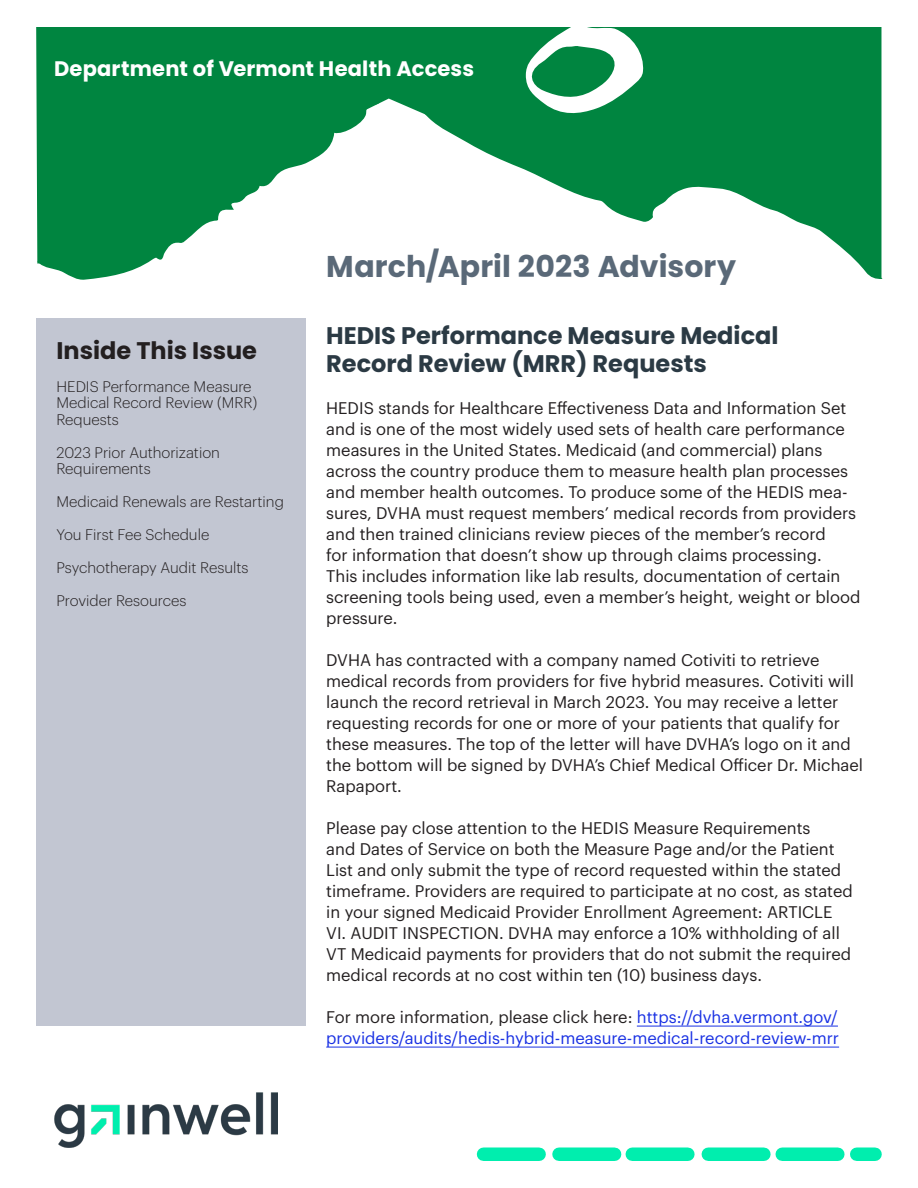
<style>
.page{position:relative;width:918px;height:1188px;background:#fff}
.page>*{position:absolute;margin:0;border:0;box-sizing:border-box;transform-origin:0 0}
.Head_Line{font:700 30px "Poppins";letter-spacing:.005em;color:#5a6978}
.t1{font:700 24px/28.5px "Poppins";color:#2b3a44}
.t2{font:700 24px "Poppins";color:#231f20}
.Head_Line-2{font:700 21px "Poppins";letter-spacing:.01em;color:#fff}
.Paragraph_Style_1{font:16.5px/21px "Graphik";color:#231f20}
.Paragraph_Style_1-2{font:16.5px/21px "Graphik";color:#1931e3}
.t3{font:300 15px/16.5px "Graphik";color:#231f20}
.s1{color:#231f20}
</style>
<div class="page">
<div style="left:36px;top:318px;width:270px;height:708px;background:#c2c6d2"></div>
<div style="left:484px;top:1148px;width:55px;height:13px;background:#00eeae"></div>
<div style="left:559px;top:1148px;width:56px;height:13px;background:#00eeae"></div>
<div style="left:632px;top:1148px;width:56px;height:13px;background:#00eeae"></div>
<div style="left:708px;top:1148px;width:56px;height:13px;background:#00eeae"></div>
<div style="left:782px;top:1148px;width:56px;height:13px;background:#00eeae"></div>
<div style="left:857px;top:1148px;width:18px;height:13px;background:#00eeae"></div>
<hr style="left:637px;top:1026px;width:201px;height:1px;background:#1931e3">
<hr style="left:326px;top:1047px;width:513px;height:1px;background:#1931e3">
<svg style="left:36px;top:27px;width:845px;height:252px;fill:#008540"></svg>
<svg style="left:526px;top:27px;width:119px;height:89px"></svg>
<img style="left:54px;top:1093px;width:223px;height:55px">
<p class="Head_Line-2" style="left:54px;top:57px;width:422px">Department of Vermont Health Access</p>
<p class="t2" style="left:56px;top:336px;width:202px">Inside This Issue</p>
<p class="t3" style="left:56px;top:377px;width:202px">HEDIS Performance Measure<br>Medical Record Review (MRR)<br>Requests</p>
<p class="t3" style="left:56px;top:443px;width:165px">2023 Prior Authorization<br>Requirements</p>
<p class="t3" style="left:56px;top:492px;width:229px">Medicaid Renewals are Restarting</p>
<p class="t3" style="left:56px;top:525px;width:154px">You First Fee Schedule</p>
<p class="t3" style="left:56px;top:558px;width:193px">Psychotherapy Audit Results</p>
<p class="t3" style="left:56px;top:591px;width:131px">Provider Resources</p>
<p class="Head_Line" style="left:326px;top:249px;width:411px">March/April 2023 Advisory</p>
<p class="t1" style="left:326px;top:321px;width:454px">HEDIS Performance Measure Medical<br>Record Review (MRR) Requests</p>
<p class="Paragraph_Style_1" style="left:326px;top:396px;width:536px">HEDIS stands for Healthcare Effectiveness Data and Information Set and is one of the most widely used sets of health care performance measures in the United States. Medicaid (and commercial) plans across the country produce them to measure health plan processes and member health outcomes. To produce some of the HEDIS mea&shy;sures, DVHA must request members’ medical records from providers and then trained clinicians review pieces of the member’s record<br>for information that doesn’t show up through claims processing.<br>This includes information like lab results, documentation of certain screening tools being used, even a member’s height, weight or blood pressure.</p>
<p class="Paragraph_Style_1" style="left:326px;top:648px;width:538px">DVHA has contracted with a company named Cotiviti to retrieve medical records from providers for five hybrid measures. Cotiviti will launch the record retrieval in March 2023. You may receive a letter requesting records for one or more of your patients that qualify for these measures. The top of the letter will have DVHA’s logo on it and the bottom will be signed by DVHA’s Chief Medical Officer Dr. Michael Rapaport.</p>
<p class="Paragraph_Style_1" style="left:326px;top:816px;width:528px">Please pay close attention to the HEDIS Measure Requirements<br>and Dates of Service on both the Measure Page and/or the Patient List and only submit the type of record requested within the stated timeframe. Providers are required to participate at no cost, as stated in your signed Medicaid Provider Enrollment Agreement: ARTICLE VI. AUDIT INSPECTION. DVHA may enforce a 10% withholding of all VT Medicaid payments for providers that do not submit the required medical records at no cost within ten (10) business days.</p>
<p class="Paragraph_Style_1-2" style="left:326px;top:1005px;width:514px"><span class="s1">For more information, please click here:</span> https://dvha.vermont.gov/ providers/audits/hedis-hybrid-measure-medical-record-review-mrr</p>
</div>
